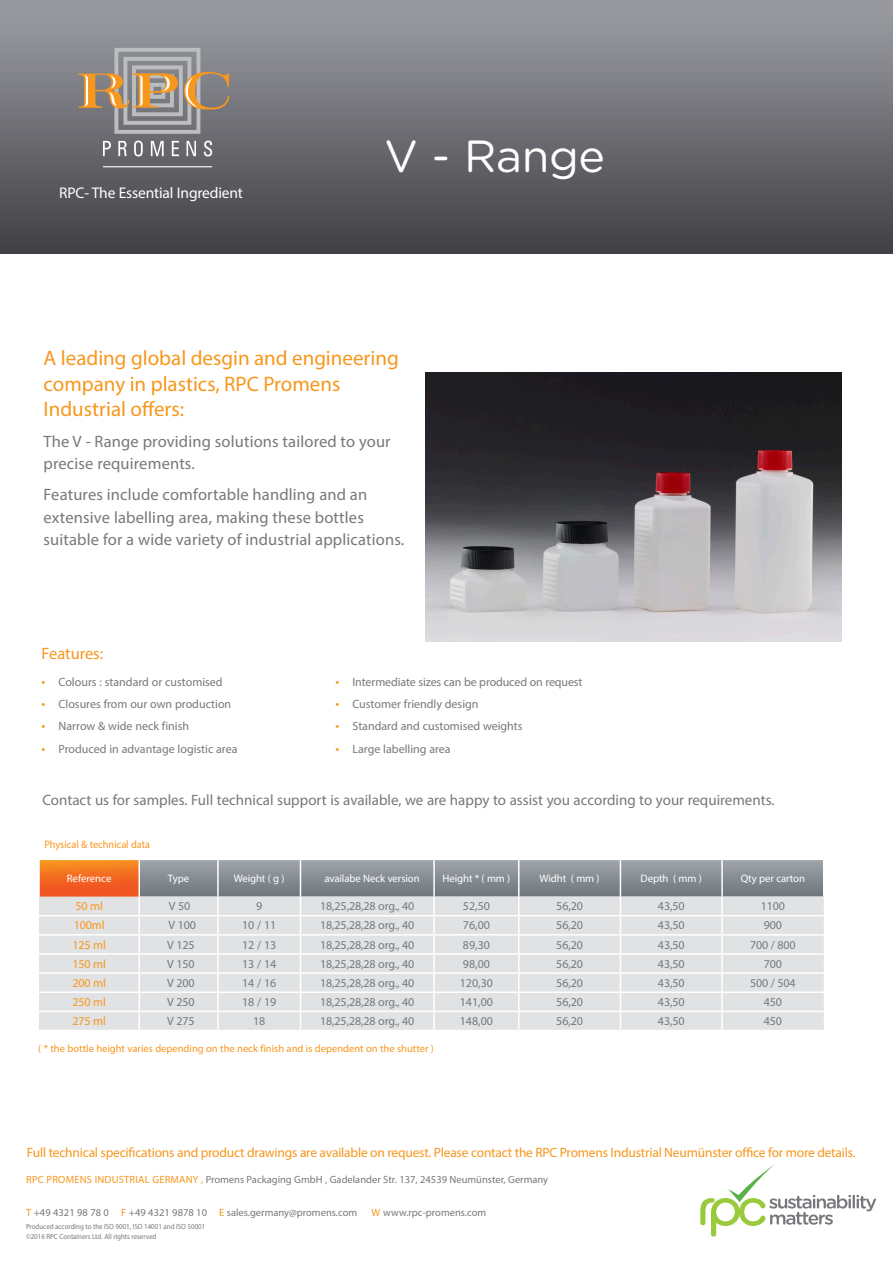
<style>
.page{position:relative;width:893px;height:1263px;background:#fff}
.page>*{position:absolute;margin:0;border:0;box-sizing:border-box;transform-origin:0 0}
.t1{font:45px "Gotham Rounded";letter-spacing:-.01em;color:#fff}
.t2{font:21px/25.2px "Myriad Pro";color:#f7971d}
.t3{font:16.5px/22.5px "Myriad Pro";letter-spacing:.01em;color:#76787b}
.t4{font:16.5px "Myriad Pro";color:#f7971d}
.t5{font:15.45px "Myriad Pro";letter-spacing:-.01em;color:#fff}
.t6{font:15px "Myriad Pro";color:#76787b}
.t7{font:13.5px "Myriad Pro";letter-spacing:-.015em;color:#f7971d}
.t8{font:12px "Myriad Pro";letter-spacing:-.005em;color:#76787b}
.t9{font:12px "Myriad Pro";letter-spacing:-.01em;color:#f7971d}
.t10{font:10.8px "Myriad Pro";letter-spacing:-.01em;color:#fff}
.t11{font:10.8px "Myriad Pro";color:#f7971d;scale:.95 1}
.t12{font:10.5px "Myriad Pro";color:#76787b}
.t13{font:10.5px "Myriad Pro";color:#f7971d}
.t14{font:7.5px/10.5px "Myriad Pro";letter-spacing:-.005em;color:#76787b;scale:.93 1}
.s1{font-size:13.5px;color:#f7971d}
.s2{color:#f7971d}
</style>
<div class="page">
<svg style="left:700px;top:1164px;width:176px;height:72px"></svg>
<div style="left:0;top:0;width:893px;height:253px;background:linear-gradient(to bottom,#9d9fa6,#403f44)"></div>
<svg style="left:103px;top:141px;width:8px;height:15px"></svg>
<svg style="left:118px;top:141px;width:9px;height:15px"></svg>
<svg style="left:134px;top:141px;width:9px;height:15px"></svg>
<svg style="left:151px;top:141px;width:13px;height:15px"></svg>
<svg style="left:172px;top:141px;width:7px;height:15px"></svg>
<svg style="left:187px;top:141px;width:9px;height:15px"></svg>
<svg style="left:204px;top:141px;width:8px;height:16px"></svg>
<hr style="left:103px;top:166px;width:109px;height:1px;background:#fff">
<div style="left:114px;top:48px;width:86px;height:86px;border:4px solid #bcbdc0"></div>
<div style="left:123px;top:57px;width:68px;height:68px;border:4px solid #bcbdc0"></div>
<div style="left:132px;top:65px;width:51px;height:51px;border:4px solid #bcbdc0"></div>
<svg style="left:184px;top:72px;width:45px;height:38px;background:#a78e72"></svg>
<svg style="left:79px;top:73px;width:99px;height:37px;background:#ba9870"></svg>
<svg style="left:40px;top:860px;width:99px;height:36px;background:#f36d22"></svg>
<div style="left:39px;top:896px;width:100px;height:134px;background:#e1e2e4"></div>
<hr style="left:39px;top:915px;width:100px;height:1px;background:#fff">
<hr style="left:39px;top:934px;width:100px;height:1px;background:#fff">
<hr style="left:39px;top:953px;width:100px;height:2px;background:#fff">
<hr style="left:39px;top:972px;width:100px;height:2px;background:#fff">
<hr style="left:39px;top:991px;width:100px;height:2px;background:#fff">
<hr style="left:39px;top:1011px;width:100px;height:1px;background:#fff">
<svg style="left:139px;top:860px;width:685px;height:170px;background:#d0d2d4"></svg>
<hr style="left:217px;top:860px;width:2px;height:36px;background:#fff">
<hr style="left:300px;top:860px;width:1px;height:36px;background:#fff">
<hr style="left:433px;top:860px;width:2px;height:36px;background:#fff">
<hr style="left:518px;top:860px;width:1px;height:36px;background:#fff">
<hr style="left:620px;top:860px;width:1px;height:36px;background:#fff">
<hr style="left:721px;top:860px;width:2px;height:36px;background:#fff">
<hr style="left:823px;top:860px;width:1px;height:36px;background:#fff">
<img style="left:425px;top:372px;width:417px;height:269px">
<p class="t5" style="left:59px;top:183px;width:185px">RPC- The Essential Ingredient</p>
<p class="t1" style="left:384px;top:125px;width:222px">V - Range</p>
<p class="t2" style="left:44px;top:345px;width:357px">A leading global desgin and engineering company in plastics, RPC Promens<br>Industrial offers:</p>
<p class="t3" style="left:44px;top:430px;width:349px">The V - Range providing solutions tailored to your precise requirements.</p>
<p class="t3" style="left:44px;top:483px;width:362px">Features include comfortable handling and an extensive labelling area, making these bottles suitable for a wide variety of industrial applications.</p>
<p class="t4" style="left:42px;top:644px;width:63px">Features:</p>
<p class="t8" style="left:42px;top:674px;width:183px"><span class="s1">•</span> Colours : standard or customised</p>
<p class="t8" style="left:42px;top:697px;width:191px"><span class="s1">•</span> Closures from our own production</p>
<p class="t8" style="left:42px;top:719px;width:149px"><span class="s1">•</span> Narrow &amp; wide neck finish</p>
<p class="t8" style="left:42px;top:741px;width:198px"><span class="s1">•</span> Produced in advantage logistic area</p>
<p class="t8" style="left:335px;top:674px;width:249px"><span class="s1">•</span> Intermediate sizes can be produced on request</p>
<p class="t8" style="left:335px;top:697px;width:145px"><span class="s1">•</span> Customer friendly design</p>
<p class="t8" style="left:335px;top:719px;width:189px"><span class="s1">•</span> Standard and customised weights</p>
<p class="t8" style="left:335px;top:741px;width:117px"><span class="s1">•</span> Large labelling area</p>
<p class="t6" style="left:42px;top:791px;width:734px">Contact us for samples. Full technical support is available, we are happy to assist you according to your requirements.</p>
<p class="t11" style="left:45px;top:837px;width:113px">Physical &amp; technical data</p>
<p class="t10" style="left:67px;top:872px;width:46px">Reference</p>
<p class="t10" style="left:168px;top:872px;width:23px">Type</p>
<p class="t10" style="left:234px;top:872px;width:52px">Weight ( g )</p>
<p class="t10" style="left:324px;top:872px;width:97px">availabe Neck version</p>
<p class="t10" style="left:443px;top:872px;width:69px">Height * ( mm )</p>
<p class="t10" style="left:540px;top:872px;width:62px">Widht ( mm )</p>
<p class="t10" style="left:641px;top:872px;width:63px">Depth ( mm )</p>
<p class="t10" style="left:741px;top:872px;width:66px">Qty per carton</p>
<p class="t9" style="left:75px;top:899px;width:29px">50 ml</p>
<p class="t8" style="left:169px;top:899px;width:23px">V 50</p>
<p class="t8" style="left:256px;top:899px;width:8px">9</p>
<p class="t8" style="left:320px;top:899px;width:96px">18,25,28,28 org., 40</p>
<p class="t8" style="left:463px;top:899px;width:29px">52,50</p>
<p class="t8" style="left:556px;top:899px;width:28px">56,20</p>
<p class="t8" style="left:658px;top:899px;width:28px">43,50</p>
<p class="t8" style="left:761px;top:899px;width:26px">1100</p>
<p class="t9" style="left:74px;top:918px;width:32px">100ml</p>
<p class="t8" style="left:169px;top:918px;width:29px">V 100</p>
<p class="t8" style="left:242px;top:918px;width:36px">10 / 11</p>
<p class="t8" style="left:320px;top:918px;width:96px">18,25,28,28 org., 40</p>
<p class="t8" style="left:463px;top:918px;width:29px">76,00</p>
<p class="t8" style="left:556px;top:918px;width:28px">56,20</p>
<p class="t8" style="left:658px;top:918px;width:28px">43,50</p>
<p class="t8" style="left:764px;top:918px;width:20px">900</p>
<p class="t9" style="left:72px;top:937px;width:35px">125 ml</p>
<p class="t8" style="left:167px;top:937px;width:29px">V 125</p>
<p class="t8" style="left:242px;top:937px;width:36px">12 / 13</p>
<p class="t8" style="left:320px;top:937px;width:96px">18,25,28,28 org., 40</p>
<p class="t8" style="left:463px;top:937px;width:29px">89,30</p>
<p class="t8" style="left:556px;top:937px;width:28px">56,20</p>
<p class="t8" style="left:658px;top:937px;width:28px">43,50</p>
<p class="t8" style="left:750px;top:937px;width:47px">700 / 800</p>
<p class="t9" style="left:72px;top:956px;width:35px">150 ml</p>
<p class="t8" style="left:167px;top:956px;width:29px">V 150</p>
<p class="t8" style="left:242px;top:956px;width:36px">13 / 14</p>
<p class="t8" style="left:320px;top:956px;width:96px">18,25,28,28 org., 40</p>
<p class="t8" style="left:463px;top:956px;width:29px">98,00</p>
<p class="t8" style="left:556px;top:956px;width:28px">56,20</p>
<p class="t8" style="left:658px;top:956px;width:28px">43,50</p>
<p class="t8" style="left:764px;top:956px;width:20px">700</p>
<p class="t9" style="left:72px;top:975px;width:35px">200 ml</p>
<p class="t8" style="left:167px;top:975px;width:29px">V 200</p>
<p class="t8" style="left:242px;top:975px;width:36px">14 / 16</p>
<p class="t8" style="left:320px;top:975px;width:96px">18,25,28,28 org., 40</p>
<p class="t8" style="left:460px;top:975px;width:35px">120,30</p>
<p class="t8" style="left:556px;top:975px;width:28px">56,20</p>
<p class="t8" style="left:658px;top:975px;width:28px">43,50</p>
<p class="t8" style="left:750px;top:975px;width:47px">500 / 504</p>
<p class="t9" style="left:72px;top:994px;width:35px">250 ml</p>
<p class="t8" style="left:167px;top:994px;width:29px">V 250</p>
<p class="t8" style="left:242px;top:994px;width:36px">18 / 19</p>
<p class="t8" style="left:320px;top:994px;width:96px">18,25,28,28 org., 40</p>
<p class="t8" style="left:460px;top:994px;width:35px">141,00</p>
<p class="t8" style="left:556px;top:994px;width:28px">56,20</p>
<p class="t8" style="left:658px;top:994px;width:28px">43,50</p>
<p class="t8" style="left:764px;top:994px;width:20px">450</p>
<p class="t9" style="left:72px;top:1014px;width:35px">275 ml</p>
<p class="t8" style="left:167px;top:1014px;width:29px">V 275</p>
<p class="t8" style="left:253px;top:1014px;width:14px">18</p>
<p class="t8" style="left:320px;top:1014px;width:96px">18,25,28,28 org., 40</p>
<p class="t8" style="left:460px;top:1014px;width:35px">148,00</p>
<p class="t8" style="left:556px;top:1014px;width:28px">56,20</p>
<p class="t8" style="left:658px;top:1014px;width:28px">43,50</p>
<p class="t8" style="left:764px;top:1014px;width:20px">450</p>
<p class="t13" style="left:38px;top:1042px;width:397px">( * the bottle height varies depending on the neck finish and is dependent on the shutter )</p>
<p class="t7" style="left:27px;top:1144px;width:830px">Full technical specifications and product drawings are available on request. Please contact the RPC Promens Industrial Neumünster office for more details.</p>
<p class="t12" style="left:26px;top:1173px;width:524px"><span class="s2">RPC PROMENS INDUSTRIAL GERMANY ,</span> Promens Packaging GmbH , Gadelander Str. 137, 24539 Neumünster, Germany</p>
<p class="t12" style="left:26px;top:1206px;width:333px"><span class="s2">T</span> +49 4321 98 78 0 <span class="s2">F</span> +49 4321 9878 10 <span class="s2">E</span> sales.germany@promens.com</p>
<p class="t12" style="left:371px;top:1206px;width:116px"><span class="s2">W</span> www.rpc-promens.com</p>
<p class="t14" style="left:26px;top:1221px;width:194px">Produced according to the ISO 9001, ISO 14001 and ISO 50001 ©2016 RPC Containers Ltd. All rights reserved</p>
</div>
